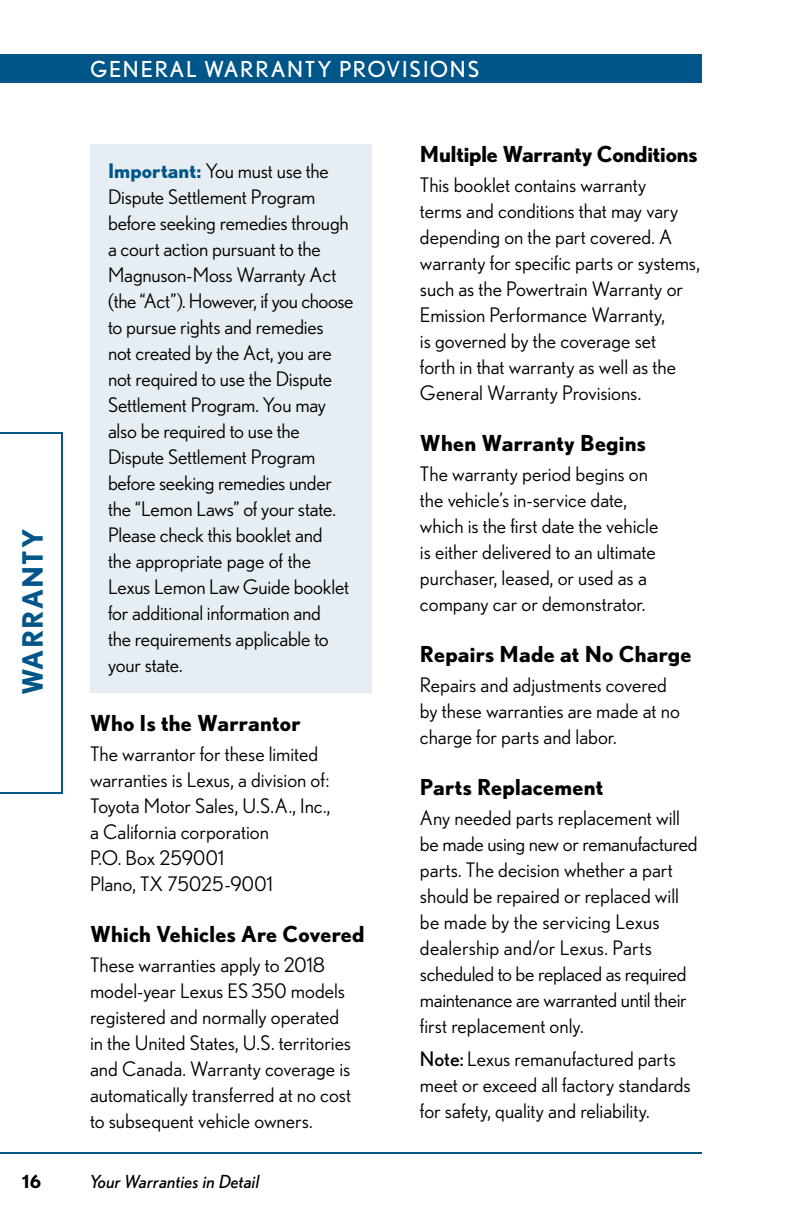
<style>
.page{position:relative;width:792px;height:1224px;background:#fff}
.page>*{position:absolute;margin:0;border:0;box-sizing:border-box;transform-origin:0 0}
.t1{font:700 28px "Nobel";letter-spacing:.05em;color:#005589}
.t2{font:700 22px "Nobel";letter-spacing:.005em;color:#000}
.t3{font:22px "Nobel";letter-spacing:.08em;color:#fff}
.t4{font:20px/26px "Nobel";letter-spacing:-.005em;color:#000}
.t5{font:italic 18px "Nobel";letter-spacing:.01em;color:#000}
.t6{font:700 18px "Nobel";color:#000}
.s1{font-weight:700;color:#005589}
.s2{font-style:inherit}
</style>
<div class="page">
<svg style="left:0;top:432px;width:63px;height:362px"></svg>
<div style="left:0;top:54px;width:702px;height:29px;background:#005589"></div>
<hr style="left:0;top:1152px;width:702px;height:2px;background:#005589">
<div style="left:90px;top:144px;width:282px;height:549px;background:#e6eef3"></div>
<h1 class="t1" style="left:16px;top:695px;width:168px;rotate:-90deg">WARRANTY</h1>
<p class="t3" style="left:90px;top:57px;width:79px">GENERAL</p>
<p class="t3" style="left:204px;top:57px;width:37px">WARRA</p>
<p class="t3" style="left:287px;top:57px;width:190px">NTY PROVISIONS</p>
<p class="t4" style="left:108px;top:158px;width:247px"><span class="s1">Important:</span> You must use the<br>Dispute Settlement Program before seeking remedies through a court action pursuant to the<br>Magnuson-Moss Warranty Act (the “Act”). However, if you choose to pursue rights and remedies<br>not created by the Act, you are not required to use the Dispute<br>Settlement Program. You may also be required to use the<br>Dispute Settlement Program before seeking remedies under the “Lemon Laws” of your state.<br>Please check this booklet and<br>the appropriate page of the<br>Lexus Lemon Law Guide booklet for additional information and<br>the requirements applicable to your state.</p>
<p class="t2" style="left:90px;top:710px;width:212px">Who Is the Warrantor</p>
<p class="t4" style="left:90px;top:740px;width:242px">The warrantor for these limited warranties is Lexus, a division of:<br>Toyota Motor Sales, U.S.A., Inc., a California corporation<br>P.O. Box 259001<br>Plano, TX 75025-9001</p>
<p class="t2" style="left:90px;top:921px;width:276px">Which Vehicles Are Covered</p>
<p class="t4" style="left:90px;top:951px;width:263px">These warranties apply to 2018 model-year Lexus ES 350 models registered and normally operated in the United States, U.S. territories and Canada. Warranty coverage is automatically transferred at no cost to subsequent vehicle owners.</p>
<p class="t2" style="left:420px;top:141px;width:279px">Multiple Warranty Conditions</p>
<p class="t4" style="left:420px;top:171px;width:281px">This booklet contains warranty<br>terms and conditions that may vary depending on the part covered. A warranty for specific parts or systems, such as the Powertrain Warranty or Emission Performance Warranty,<br>is governed by the coverage set<br>forth in that warranty as well as the General Warranty Provisions.</p>
<p class="t2" style="left:420px;top:430px;width:227px">When Warranty Begins</p>
<p class="t4" style="left:420px;top:460px;width:240px">The warranty period begins on the vehicle’s in-service date, which is the first date the vehicle is either delivered to an ultimate purchaser, leased, or used as a company car or demonstrator.</p>
<p class="t2" style="left:420px;top:641px;width:273px">Repairs Made at No Charge</p>
<p class="t4" style="left:420px;top:672px;width:261px">Repairs and adjustments covered by these warranties are made at no charge for parts and labor.</p>
<p class="t2" style="left:420px;top:774px;width:185px">Parts Replacement</p>
<p class="t4" style="left:420px;top:805px;width:279px">Any needed parts replacement will be made using new or remanufactured parts. The decision whether a part should be repaired or replaced will be made by the servicing Lexus dealership and/or Lexus. Parts scheduled to be replaced as required maintenance are warranted until their first replacement only.</p>
<p class="t4" style="left:420px;top:1046px;width:272px"><span class="s2">NOTE:</span> Lexus remanufactured parts meet or exceed all factory standards for safety, quality and reliability.</p>
<p class="t6" style="left:22px;top:1171px;width:20px">16</p>
<p class="t5" style="left:90px;top:1171px;width:171px">Your Warranties in Detail</p>
</div>
